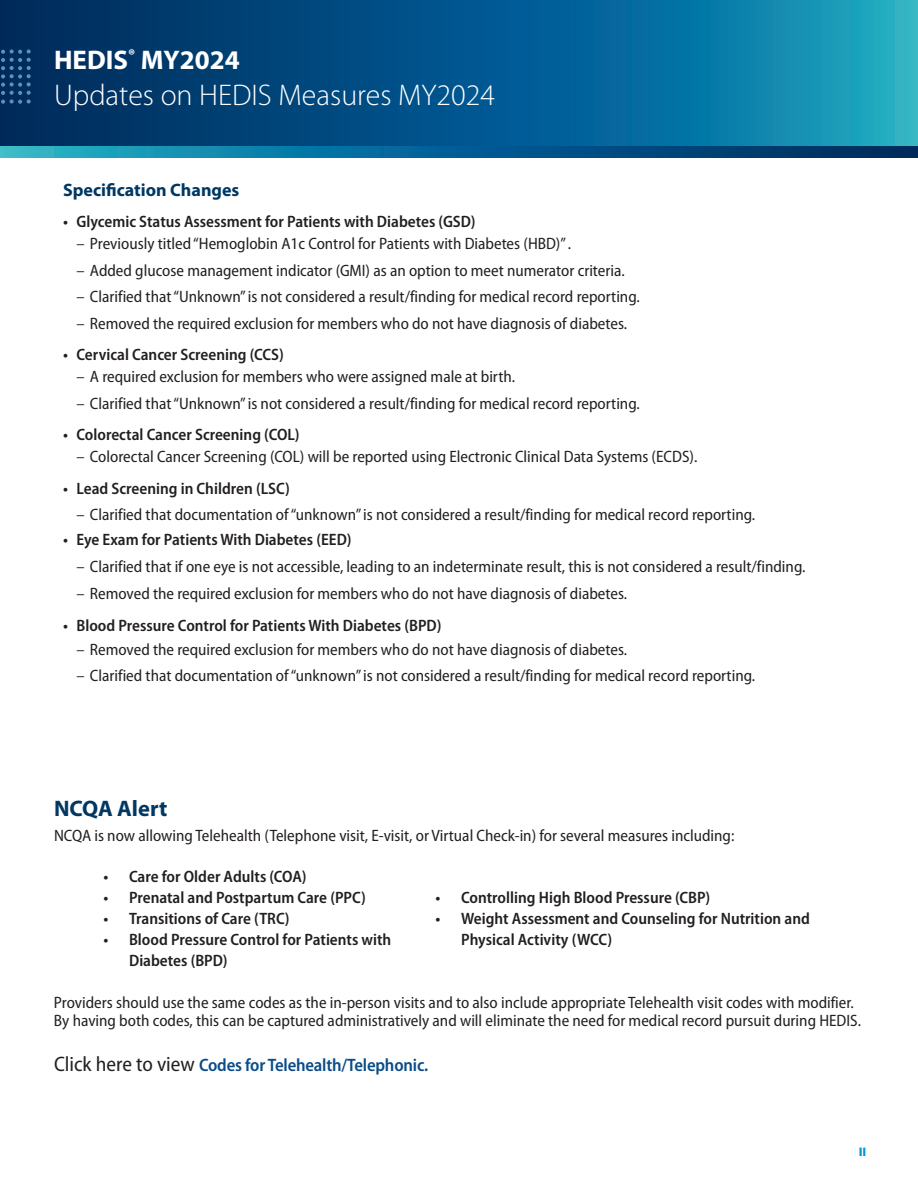
<style>
.page{position:relative;width:918px;height:1188px;background:#fff}
.page>*{position:absolute;margin:0;border:0;box-sizing:border-box;transform-origin:0 0}
.t1{font:300 30px "Myriad Pro";color:#fff}
.t2{font:700 27px "Myriad Pro";color:#fff}
.t3{font:700 22.5px "Myriad Pro";color:#003863}
.t4{font:600 semi-condensed 18px "Myriad Pro";letter-spacing:-.01em;color:#0a4c88}
.t5{font:700 18px "Myriad Pro";color:#003863}
.t6{font:semi-condensed 16.5px/18px "Myriad Pro";color:#231f20}
.t7{font:600 semi-condensed 16.5px/21px "Myriad Pro";color:#231f20}
.t8{font:700 12px "Montserrat";color:#0196d7}
.s1{font-stretch:condensed}
.s2{font-weight:400;font-size:21px;color:#231f20}
</style>
<div class="page">
<svg style="left:0;top:0;width:918px;height:146px;background:#065d8e"></svg>
<svg style="left:0;top:146px;width:918px;height:12px;background:#096693"></svg>
<svg style="left:1px;top:49px;width:30px;height:55px;background:#134070"></svg>
<h2 class="t2" style="left:54px;top:42px;width:187px">HEDIS<sup>®</sup> MY2024</h2>
<h2 class="t1" style="left:54px;top:78px;width:443px">Updates on HEDIS Measures MY2024</h2>
<h3 class="t5" style="left:63px;top:178px;width:178px">Specification Changes</h3>
<p class="t7" style="left:63px;top:212px;width:414px">• Glycemic Status Assessment for Patients with Diabetes (GSD)</p>
<p class="t6" style="left:76px;top:235px;width:496px"><span class="s1">–</span> Previously titled “Hemoglobin A1c Control for Patients with Diabetes (HBD)” .</p>
<p class="t6" style="left:76px;top:262px;width:550px"><span class="s1">–</span> Added glucose management indicator (GMI) as an option to meet numerator criteria.</p>
<p class="t6" style="left:76px;top:288px;width:565px"><span class="s1">–</span> Clarified that “Unknown” is not considered a result/finding for medical record reporting.</p>
<p class="t6" style="left:76px;top:315px;width:552px"><span class="s1">–</span> Removed the required exclusion for members who do not have diagnosis of diabetes.</p>
<p class="t7" style="left:63px;top:345px;width:222px">• Cervical Cancer Screening (CCS)</p>
<p class="t6" style="left:76px;top:368px;width:440px"><span class="s1">–</span> A required exclusion for members who were assigned male at birth.</p>
<p class="t6" style="left:76px;top:395px;width:565px"><span class="s1">–</span> Clarified that “Unknown” is not considered a result/finding for medical record reporting.</p>
<p class="t7" style="left:63px;top:425px;width:238px">• Colorectal Cancer Screening (COL)</p>
<p class="t6" style="left:76px;top:448px;width:622px"><span class="s1">–</span> Colorectal Cancer Screening (COL) will be reported using Electronic Clinical Data Systems (ECDS).</p>
<p class="t7" style="left:63px;top:478px;width:228px">• Lead Screening in Children (LSC)</p>
<p class="t6" style="left:76px;top:506px;width:680px"><span class="s1">–</span> Clarified that documentation of “unknown” is not considered a result/finding for medical record reporting.</p>
<p class="t7" style="left:63px;top:529px;width:290px">• Eye Exam for Patients With Diabetes (EED)</p>
<p class="t6" style="left:76px;top:558px;width:731px"><span class="s1">–</span> Clarified that if one eye is not accessible, leading to an indeterminate result, this is not considered a result/finding.</p>
<p class="t6" style="left:76px;top:585px;width:552px"><span class="s1">–</span> Removed the required exclusion for members who do not have diagnosis of diabetes.</p>
<p class="t7" style="left:63px;top:615px;width:380px">• Blood Pressure Control for Patients With Diabetes (BPD)</p>
<p class="t6" style="left:76px;top:641px;width:552px"><span class="s1">–</span> Removed the required exclusion for members who do not have diagnosis of diabetes.</p>
<p class="t6" style="left:76px;top:667px;width:680px"><span class="s1">–</span> Clarified that documentation of “unknown” is not considered a result/finding for medical record reporting.</p>
<h3 class="t3" style="left:54px;top:794px;width:115px">NCQA Alert</h3>
<p class="t6" style="left:54px;top:827px;width:682px">NCQA is now allowing Telehealth (Telephone visit, E-visit, or Virtual Check-in) for several measures including:</p>
<p class="t7" style="left:104px;top:866px;width:205px">• Care for Older Adults (COA)</p>
<p class="t7" style="left:104px;top:887px;width:264px">• Prenatal and Postpartum Care (PPC)</p>
<p class="t7" style="left:104px;top:908px;width:188px">• Transitions of Care (TRC)</p>
<p class="t7" style="left:129px;top:929px;width:264px;text-indent:-25px">• Blood Pressure Control for Patients with<br>Diabetes (BPD)</p>
<p class="t7" style="left:436px;top:887px;width:276px">• Controlling High Blood Pressure (CBP)</p>
<p class="t7" style="left:461px;top:908px;width:350px;text-indent:-25px">• Weight Assessment and Counseling for Nutrition and<br>Physical Activity (WCC)</p>
<p class="t6" style="left:54px;top:994px;width:809px">Providers should use the same codes as the in-person visits and to also include appropriate Telehealth visit codes with modifier.<br>By having both codes, this can be captured administratively and will eliminate the need for medical record pursuit during HEDIS.</p>
<p class="t4" style="left:54px;top:1055px;width:376px"><span class="s2">Click here to view</span> Codes for Telehealth/Telephonic.</p>
<p class="t8" style="left:859px;top:1144px;width:9px">II</p>
</div>
